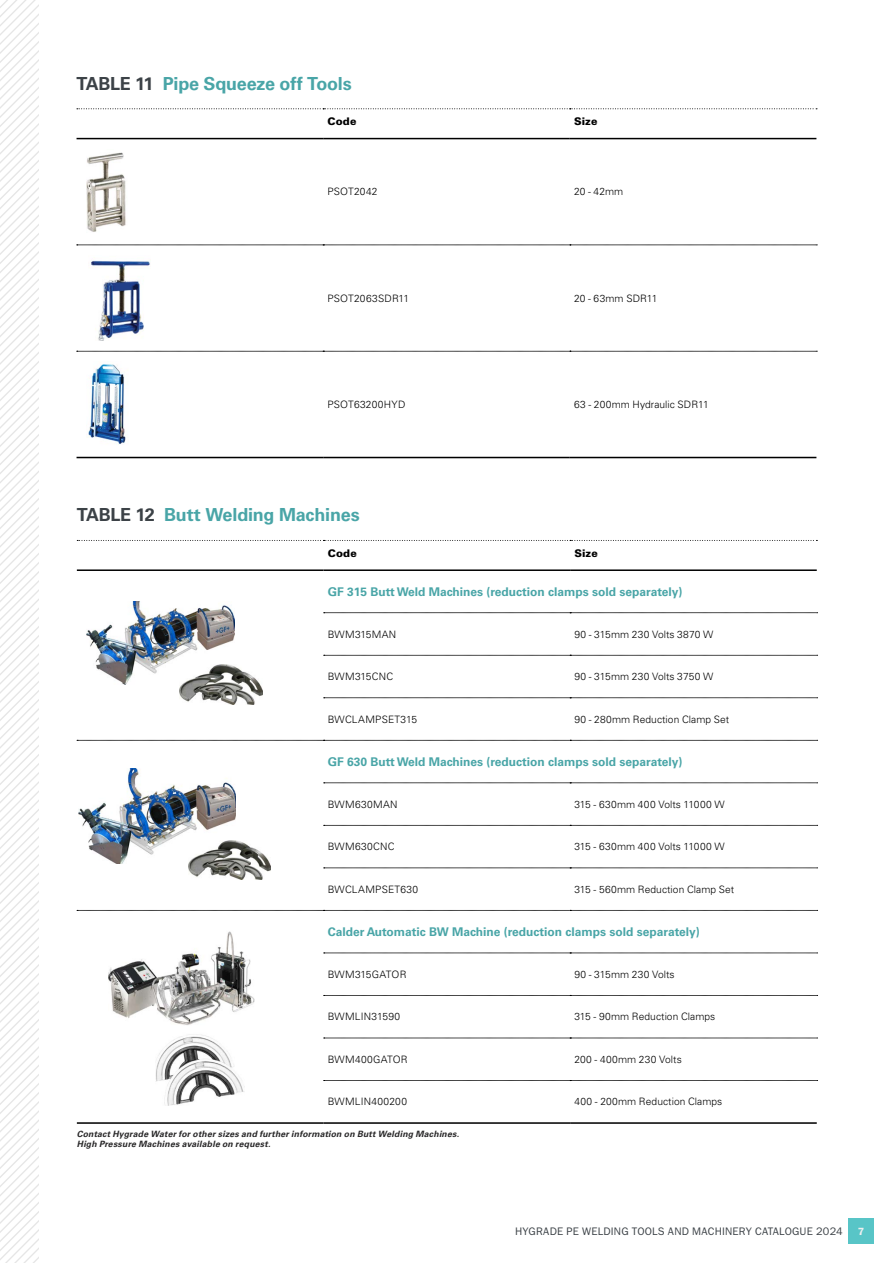
<style>
.page{position:relative;width:893px;height:1263px;background:#fff}
.page>*{position:absolute;margin:0;border:0;box-sizing:border-box;transform-origin:0 0}
.t1{font:700 18px "Univers LT Std";letter-spacing:-.015em;color:#49a5a7}
.t2{font:700 12px "Univers LT Std";color:#49a5a7}
.t3{font:10.95px "ITC Franklin Gothic Std";letter-spacing:.015em;color:#3c4247}
.t4{font:900 10.5px "Univers LT Std";letter-spacing:.01em;color:#000}
.t5{font:600 10.5px "ITC Franklin Gothic Std";color:#efeff0}
.t6{font:300 10.2px "Univers LT Std";letter-spacing:.015em;color:#000}
.t7{font:italic 700 8.7px/10.5px "Univers LT Std";letter-spacing:.02em;color:#292829}
.s1{color:#3c4247}
</style>
<div class="page">
<svg style="left:77px;top:245px;width:740px;height:1px"></svg>
<svg style="left:77px;top:351px;width:740px;height:1px"></svg>
<hr style="left:77px;top:457px;width:246px;height:1px;background:#000">
<hr style="left:323px;top:457px;width:247px;height:1px;background:#000">
<hr style="left:570px;top:457px;width:246px;height:1px;background:#000">
<hr style="left:323px;top:138px;width:247px;height:1px;background:#000">
<hr style="left:570px;top:138px;width:246px;height:1px;background:#000">
<svg style="left:77px;top:108px;width:740px;height:1px"></svg>
<hr style="left:77px;top:138px;width:246px;height:1px;background:#000">
<img style="left:86px;top:152px;width:40px;height:80px">
<img style="left:91px;top:260px;width:59px;height:81px">
<img style="left:88px;top:364px;width:38px;height:81px">
<img style="left:79px;top:769px;width:157px;height:95px">
<img style="left:188px;top:840px;width:83px;height:40px">
<img style="left:86px;top:602px;width:148px;height:83px">
<img style="left:179px;top:665px;width:83px;height:40px">
<svg style="left:324px;top:655px;width:494px;height:1px"></svg>
<svg style="left:324px;top:697px;width:494px;height:1px"></svg>
<svg style="left:324px;top:825px;width:494px;height:1px"></svg>
<svg style="left:324px;top:953px;width:494px;height:1px"></svg>
<svg style="left:324px;top:995px;width:494px;height:1px"></svg>
<svg style="left:324px;top:1038px;width:494px;height:1px"></svg>
<hr style="left:77px;top:1122px;width:246px;height:2px;background:#000">
<svg style="left:324px;top:612px;width:494px;height:1px"></svg>
<svg style="left:324px;top:782px;width:494px;height:1px"></svg>
<svg style="left:324px;top:868px;width:494px;height:1px"></svg>
<svg style="left:324px;top:1080px;width:494px;height:1px"></svg>
<hr style="left:323px;top:1122px;width:247px;height:2px;background:#000">
<hr style="left:570px;top:1122px;width:247px;height:2px;background:#000">
<hr style="left:323px;top:569px;width:247px;height:2px;background:#000">
<hr style="left:570px;top:569px;width:247px;height:2px;background:#000">
<svg style="left:77px;top:740px;width:741px;height:1px"></svg>
<svg style="left:77px;top:910px;width:741px;height:1px"></svg>
<svg style="left:77px;top:540px;width:740px;height:1px"></svg>
<hr style="left:77px;top:569px;width:246px;height:2px;background:#000">
<img style="left:109px;top:931px;width:145px;height:94px">
<img style="left:156px;top:1035px;width:89px;height:71px">
<svg style="left:0;top:1022px;width:38px;height:241px"></svg>
<svg style="left:0;top:0;width:38px;height:1022px"></svg>
<div style="left:848px;top:1218px;width:26px;height:26px;background:#58c5c7"></div>
<h1 class="t1" style="left:77px;top:73px;width:277px"><span class="s1">Table 11</span> Pipe Squeeze off Tools</h1>
<p class="t4" style="left:327px;top:115px;width:31px">Code</p>
<p class="t4" style="left:574px;top:115px;width:25px">Size</p>
<p class="t6" style="left:327px;top:186px;width:51px">PSOT2042</p>
<p class="t6" style="left:574px;top:186px;width:51px">20 - 42mm</p>
<p class="t6" style="left:327px;top:292px;width:83px">PSOT2063SDR11</p>
<p class="t6" style="left:574px;top:292px;width:85px">20 - 63mm SDR11</p>
<p class="t6" style="left:327px;top:398px;width:80px">PSOT63200HYD</p>
<p class="t6" style="left:574px;top:398px;width:136px">63 - 200mm Hydraulic SDR11</p>
<h1 class="t1" style="left:77px;top:504px;width:284px"><span class="s1">Table 12</span> Butt Welding Machines</h1>
<p class="t4" style="left:328px;top:546px;width:31px">Code</p>
<p class="t4" style="left:574px;top:546px;width:25px">Size</p>
<p class="t2" style="left:328px;top:584px;width:356px">GF 315 Butt Weld Machines (reduction clamps sold separately)</p>
<p class="t6" style="left:328px;top:628px;width:70px">BWM315MAN</p>
<p class="t6" style="left:574px;top:628px;width:140px">90 - 315mm 230 Volts 3870 W</p>
<p class="t6" style="left:328px;top:670px;width:67px">BWM315CNC</p>
<p class="t6" style="left:574px;top:670px;width:140px">90 - 315mm 230 Volts 3750 W</p>
<p class="t6" style="left:328px;top:713px;width:91px">BWCLAMPSET315</p>
<p class="t6" style="left:574px;top:713px;width:156px">90 - 280mm Reduction Clamp Set</p>
<p class="t2" style="left:328px;top:755px;width:356px">GF 630 Butt Weld Machines (reduction clamps sold separately)</p>
<p class="t6" style="left:328px;top:798px;width:71px">BWM630MAN</p>
<p class="t6" style="left:574px;top:798px;width:152px">315 - 630mm 400 Volts 11000 W</p>
<p class="t6" style="left:328px;top:840px;width:68px">BWM630CNC</p>
<p class="t6" style="left:574px;top:840px;width:152px">315 - 630mm 400 Volts 11000 W</p>
<p class="t6" style="left:328px;top:883px;width:92px">BWCLAMPSET630</p>
<p class="t6" style="left:574px;top:883px;width:161px">315 - 560mm Reduction Clamp Set</p>
<p class="t2" style="left:328px;top:925px;width:374px">Calder Automatic BW Machine (reduction clamps sold separately)</p>
<p class="t6" style="left:328px;top:968px;width:80px">BWM315GATOR</p>
<p class="t6" style="left:574px;top:968px;width:102px">90 - 315mm 230 Volts</p>
<p class="t6" style="left:328px;top:1011px;width:74px">BWMLIN31590</p>
<p class="t6" style="left:574px;top:1011px;width:142px">315 - 90mm Reduction Clamps</p>
<p class="t6" style="left:328px;top:1053px;width:81px">BWM400GATOR</p>
<p class="t6" style="left:574px;top:1053px;width:109px">200 - 400mm 230 Volts</p>
<p class="t6" style="left:328px;top:1096px;width:81px">BWMLIN400200</p>
<p class="t6" style="left:574px;top:1096px;width:149px">400 - 200mm Reduction Clamps</p>
<p class="t7" style="left:77px;top:1128px;width:384px">Contact Hygrade Water for other sizes and further information on Butt Welding Machines.<br>High Pressure Machines available on request.</p>
<p class="t3" style="left:515px;top:1225px;width:329px">HYGRADE PE WELDING TOOLS AND MACH INERY CATALOGUE 2024</p>
<p class="t5" style="left:858px;top:1225px;width:8px">7</p>
</div>
